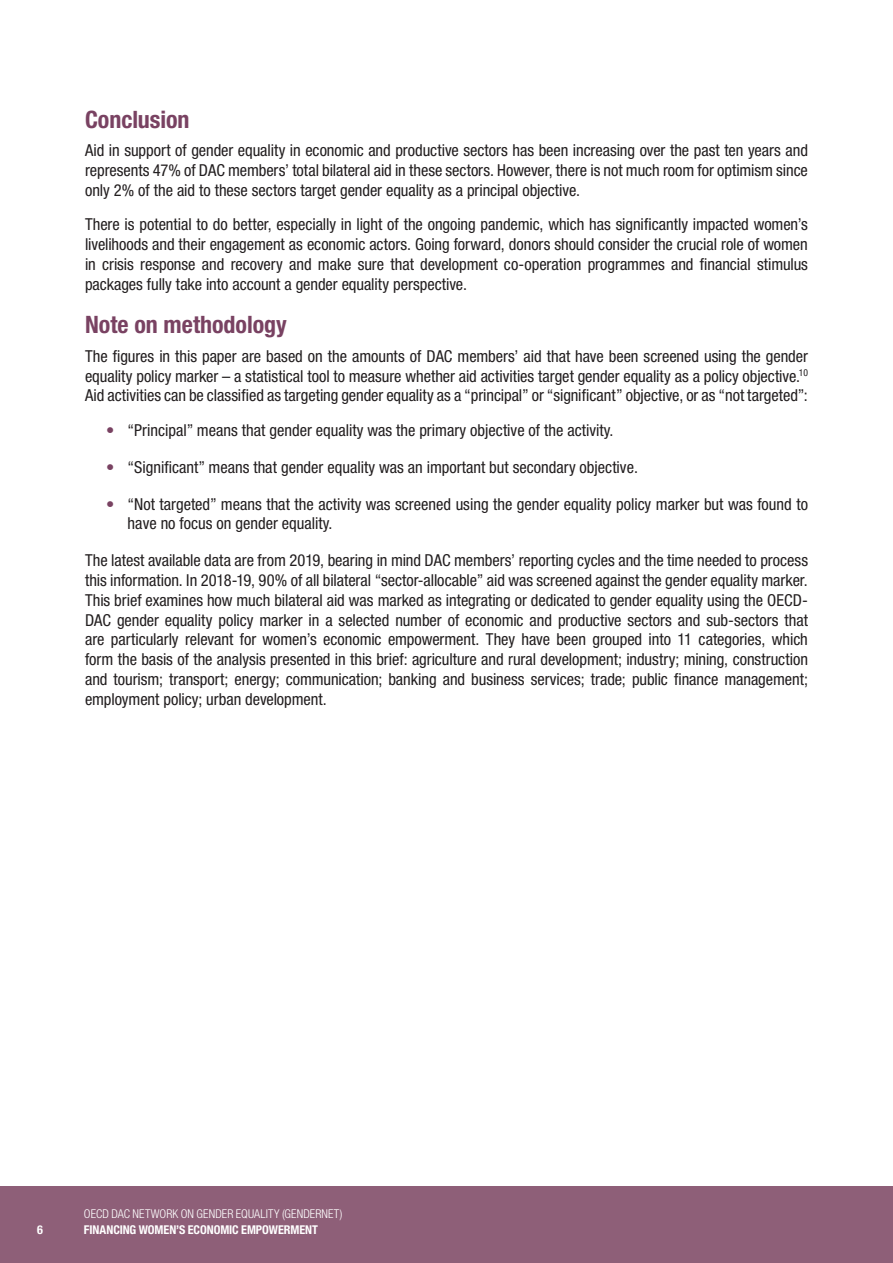
<style>
.page{position:relative;width:893px;height:1263px;background:#fff}
.page>*{position:absolute;margin:0;border:0;box-sizing:border-box;transform-origin:0 0}
.header_one{font:700 condensed 24px "Helvetica Neue LT Std";color:#794262}
.Body_text{font:condensed 16.5px/19.8px "Helvetica Neue LT Std";color:#231f20;text-align:justify}
.t1{font:300 condensed 12.15px "Helvetica Neue LT Std";letter-spacing:.01em;color:#fff}
.t2{font:700 condensed 12.15px "Helvetica Neue LT Std";letter-spacing:-.005em;color:#fff}
.s1{color:#794262}
</style>
<div class="page">
<div style="left:0;top:1186px;width:893px;height:77px;background:#8e5f78"></div>
<p class="header_one" style="left:85px;top:105px;width:106px">Conclusion</p>
<p class="Body_text" style="left:85px;top:140px;width:724px">Aid in support of gender equality in economic and productive sectors has been increasing over the past ten years and represents 47% of DAC members’ total bilateral aid in these sectors. However, there is not much room for optimism since only 2% of the aid to these sectors target gender equality as a principal objective.</p>
<p class="Body_text" style="left:85px;top:214px;width:724px">There is potential to do better, especially in light of the ongoing pandemic, which has significantly impacted women’s livelihoods and their engagement as economic actors. Going forward, donors should consider the crucial role of women in crisis response and recovery and make sure that development co-operation programmes and financial stimulus packages fully take into account a gender equality perspective.</p>
<p class="header_one" style="left:85px;top:310px;width:203px">Note on methodology</p>
<p class="Body_text" style="left:85px;top:346px;width:724px">The figures in this paper are based on the amounts of DAC members’ aid that have been screened using the gender equality policy marker – a statistical tool to measure whether aid activities target gender equality as a policy objective.<sup>10<br></sup>Aid activities can be classified as targeting gender equality as a “principal” or “significant” objective, or as “not targeted”:</p>
<p class="Body_text" style="left:106px;top:420px;width:509px"><span class="s1">•</span> “Principal” means that gender equality was the primary objective of the activity.</p>
<p class="Body_text" style="left:106px;top:457px;width:533px"><span class="s1">•</span> “Significant” means that gender equality was an important but secondary objective.</p>
<p class="Body_text" style="left:128px;top:494px;width:682px;text-indent:-21px"><span class="s1">•</span> “Not targeted” means that the activity was screened using the gender equality policy marker but was found to have no focus on gender equality.</p>
<p class="Body_text" style="left:85px;top:550px;width:724px">The latest available data are from 2019, bearing in mind DAC members’ reporting cycles and the time needed to process this information. In 2018-19, 90% of all bilateral “sector-allocable” aid was screened against the gender equality marker.<br>This brief examines how much bilateral aid was marked as integrating or dedicated to gender equality using the OECD-DAC gender equality policy marker in a selected number of economic and productive sectors and sub-sectors that are particularly relevant for women’s economic empowerment. They have been grouped into 11 categories, which form the basis of the analysis presented in this brief: agriculture and rural development; industry; mining, construction and tourism; transport; energy; communication; banking and business services; trade; public finance management; employment policy; urban development.</p>
<p class="t1" style="left:84px;top:1206px;width:260px">OECD DAC NETWORK ON GENDER EQUALITY (GENDERNET)</p>
<p class="t2" style="left:37px;top:1222px;width:7px">6</p>
<p class="t2" style="left:84px;top:1222px;width:236px">FINANCING WOMEN’S ECONOMIC EMPOWERMENT</p>
</div>
